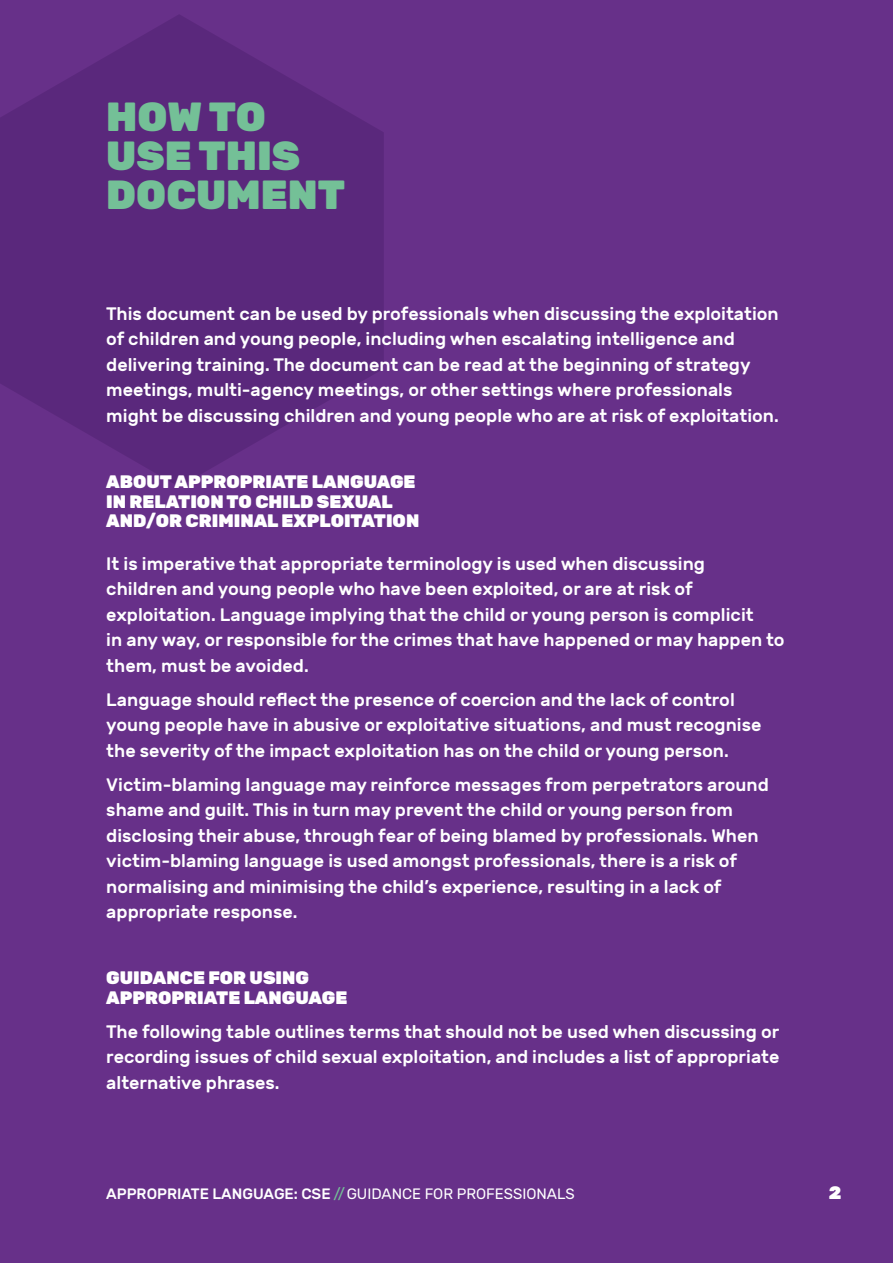
<style>
.page{position:relative;width:893px;height:1263px;background:#673089}
.page>*{position:absolute;margin:0;border:0;box-sizing:border-box;transform-origin:0 0}
.t1{font:900 40.5px/39px "Rubik";color:#74c097}
.t2{font:500 18px/25.5px "Rubik";color:#fff}
.t3{font:900 18px/19.5px "Rubik";color:#fff}
.t4{font:15px "Rubik";color:#fff}
.s1{font-weight:500}
.s2{color:#74c097}
</style>
<div class="page">
<svg style="left:0;top:15px;width:384px;height:471px;fill:#5a287c"></svg>
<h1 class="t1" style="left:106px;top:99px;width:240px">HOW TO<br>USE THIS<br>DOCUMENT</h1>
<p class="t2" style="left:106px;top:301px;width:674px">This document can be used by professionals when discussing the exploitation of children and young people, including when escalating intelligence and delivering training. The document can be read at the beginning of strategy meetings, multi-agency meetings, or other settings where professionals might be discussing children and young people who are at risk of exploitation.</p>
<p class="t3" style="left:106px;top:473px;width:314px">ABOUT APPROPRIATE LANGUAGE<br>IN RELATION TO CHILD SEXUAL<br>AND/OR CRIMINAL EXPLOITATION</p>
<p class="t2" style="left:106px;top:551px;width:680px">It is imperative that appropriate terminology is used when discussing<br>children and young people who have been exploited, or are at risk of exploitation. Language implying that the child or young person is complicit<br>in any way, or responsible for the crimes that have happened or may happen to them, must be avoided.</p>
<p class="t2" style="left:106px;top:687px;width:657px">Language should reflect the presence of coercion and the lack of control young people have in abusive or exploitative situations, and must recognise the severity of the impact exploitation has on the child or young person.</p>
<p class="t2" style="left:106px;top:772px;width:664px">Victim-blaming language may reinforce messages from perpetrators around shame and guilt. This in turn may prevent the child or young person from disclosing their abuse, through fear of being blamed by professionals. When victim-blaming language is used amongst professionals, there is a risk of normalising and minimising the child’s experience, resulting in a lack of appropriate response.</p>
<p class="t3" style="left:106px;top:969px;width:243px">GUIDANCE FOR USING<br>APPROPRIATE LANGUAGE</p>
<p class="t2" style="left:106px;top:1019px;width:675px;text-align:justify">The following table outlines terms that should not be used when discussing or recording issues of child sexual exploitation, and includes a list of appropriate alternative phrases.</p>
<p class="t4" style="left:106px;top:1186px;width:470px"><span class="s1">APPROPRIATE LANGUAGE: CSE</span> <span class="s2">//</span>GUIDANCE FOR PROFESSIONALS</p>
<p class="t3" style="left:829px;top:1184px;width:14px">2</p>
</div>
